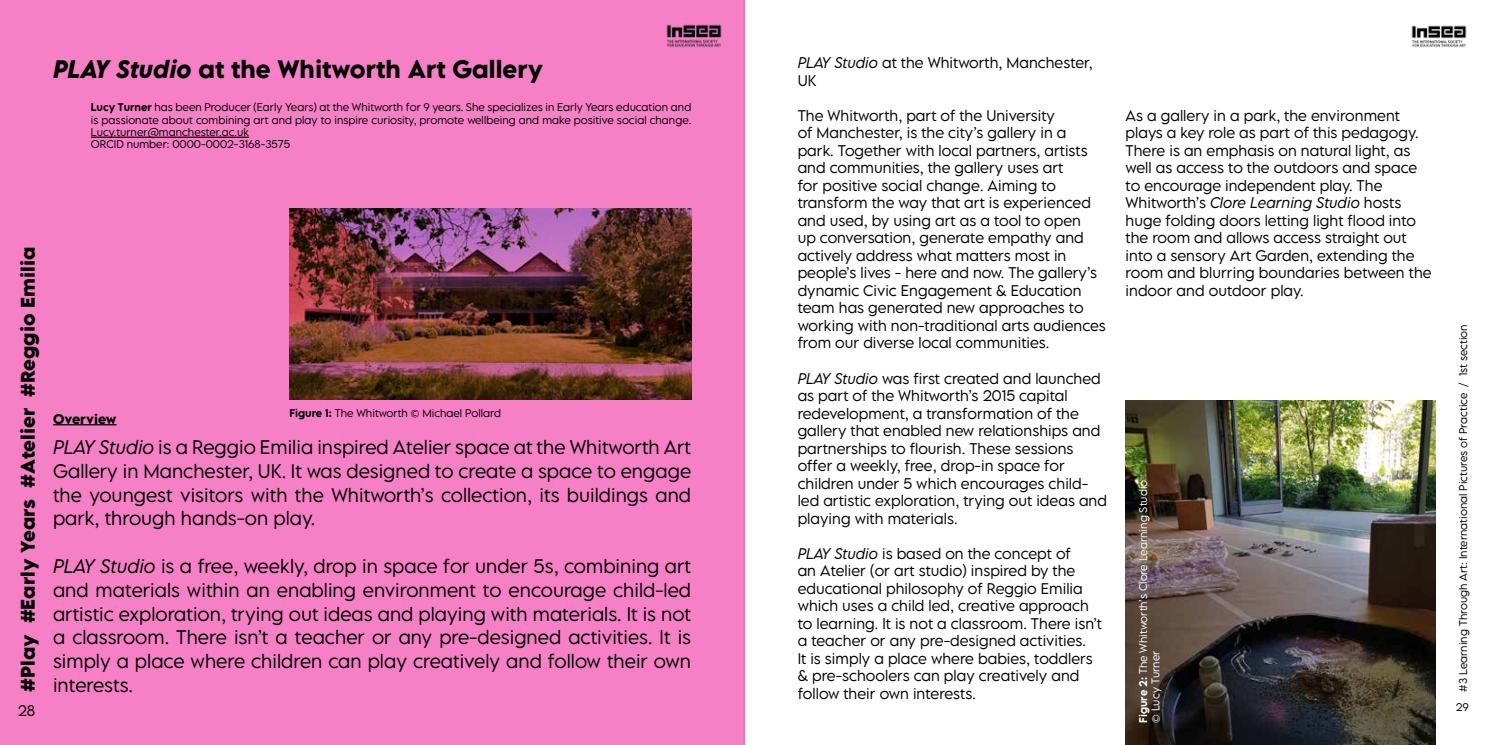
<style>
.page{position:relative;width:1489px;height:745px;background:#fff}
.page>*{position:absolute;margin:0;border:0;box-sizing:border-box;transform-origin:0 0}
.t1{font:600 22.5px "LEMONMILK Pro";color:#000}
.t2{font:300 17.5px/23.8px "LEMONMILK Pro";color:#000;text-align:justify}
.t3{font:700 17.5px "LEMONMILK Pro";color:#000}
.t4{font:300 13.75px/17.5px "LEMONMILK Pro";color:#000}
.t5{font:600 12.5px "LEMONMILK Pro";color:#000}
.t6{font:300 10px/12.4px "LEMONMILK Pro";color:#000}
.t7{font:300 10px/12.5px "LEMONMILK Pro";color:#fff}
.s1{font-style:italic}
.s2{font-weight:500}
</style>
<div class="page">
<img style="left:1411px;top:25px;width:56px;height:23px">
<svg style="left:0;top:0;width:744px;height:744px;background:#e175b1"></svg>
<hr style="left:91px;top:136px;width:158px;height:2px;background:#000">
<hr style="left:53px;top:424px;width:64px;height:1px;background:#000">
<img style="left:1125px;top:400px;width:310px;height:344px">
<img style="left:665px;top:23px;width:58px;height:27px">
<h1 class="t1" style="left:53px;top:54px;width:491px"><span class="s1">PLAY Studio</span> at the Whitworth Art Gallery</h1>
<p class="t6" style="left:91px;top:101px;width:602px"><span class="s2">Lucy Turner</span> has been Producer (Early Years) at the Whitworth for 9 years. She specializes in Early Years education and is passionate about combining art and play to inspire curiosity, promote wellbeing and make positive social change.<br>Lucy.turner@manchester.ac.uk<br>ORCID number: 0000-0002-3168-3575</p>
<p class="t3" style="left:16px;top:691px;width:446px;rotate:-90deg">#Play #Early Years #Atelier #Reggio Emilia</p>
<p class="t4" style="left:18px;top:701px;width:19px">28</p>
<p class="t5" style="left:53px;top:410px;width:65px">Overview</p>
<p class="t6" style="left:289px;top:407px;width:213px"><span class="s2">Figure 1:</span> The Whitworth © Michael Pollard</p>
<p class="t2" style="left:53px;top:435px;width:639px"><span class="s1">PLAY Studio</span> is a Reggio Emilia inspired Atelier space at the Whitworth Art Gallery in Manchester, UK. It was designed to create a space to engage the youngest visitors with the Whitworth’s collection, its buildings and park, through hands-on play.</p>
<p class="t2" style="left:53px;top:554px;width:639px"><span class="s1">PLAY Studio</span> is a free, weekly, drop in space for under 5s, combining art and materials within an enabling environment to encourage child-led artistic exploration, trying out ideas and playing with materials. It is not a classroom. There isn’t a teacher or any pre-designed activities. It is simply a place where children can play creatively and follow their own interests.</p>
<p class="t4" style="left:797px;top:54px;width:296px"><span class="s1">PLAY Studio</span> at the Whitworth, Manchester,<br>UK</p>
<p class="t4" style="left:797px;top:106px;width:310px">The Whitworth, part of the University<br>of Manchester, is the city’s gallery in a park. Together with local partners, artists and communities, the gallery uses art<br>for positive social change. Aiming to transform the way that art is experienced and used, by using art as a tool to open<br>up conversation, generate empathy and actively address what matters most in people’s lives - here and now. The gallery’s dynamic Civic Engagement &amp; Education team has generated new approaches to working with non-traditional arts audiences from our diverse local communities.</p>
<p class="t4" style="left:797px;top:369px;width:311px"><span class="s1">PLAY Studio</span> was first created and launched as part of the Whitworth’s 2015 capital redevelopment, a transformation of the gallery that enabled new relationships and partnerships to flourish. These sessions offer a weekly, free, drop-in space for children under 5 which encourages child&shy;led artistic exploration, trying out ideas and playing with materials.</p>
<p class="t4" style="left:797px;top:544px;width:306px"><span class="s1">PLAY Studio</span> is based on the concept of<br>an Atelier (or art studio) inspired by the educational philosophy of Reggio Emilia which uses a child led, creative approach to learning. It is not a classroom. There isn’t a teacher or any pre-designed activities.<br>It is simply a place where babies, toddlers &amp; pre-schoolers can play creatively and follow their own interests.</p>
<p class="t4" style="left:1125px;top:106px;width:307px">As a gallery in a park, the environment plays a key role as part of this pedagogy.<br>There is an emphasis on natural light, as well as access to the outdoors and space to encourage independent play. The Whitworth’s <span class="s1">Clore Learning Studio</span> hosts huge folding doors letting light flood into the room and allows access straight out into a sensory Art Garden, extending the room and blurring boundaries between the indoor and outdoor play.</p>
<p class="t7" style="left:1136px;top:722px;width:244px;rotate:-90deg"><span class="s2">Figure 2:</span> The Whitworth’s Clore Learning Studio © Lucy Turner</p>
<p class="t6" style="left:1456px;top:691px;width:368px;rotate:-90deg">#3 Learning Through Art: International Pictures of Practice / 1st section</p>
<p class="t6" style="left:1455px;top:701px;width:15px">29</p>
</div>
